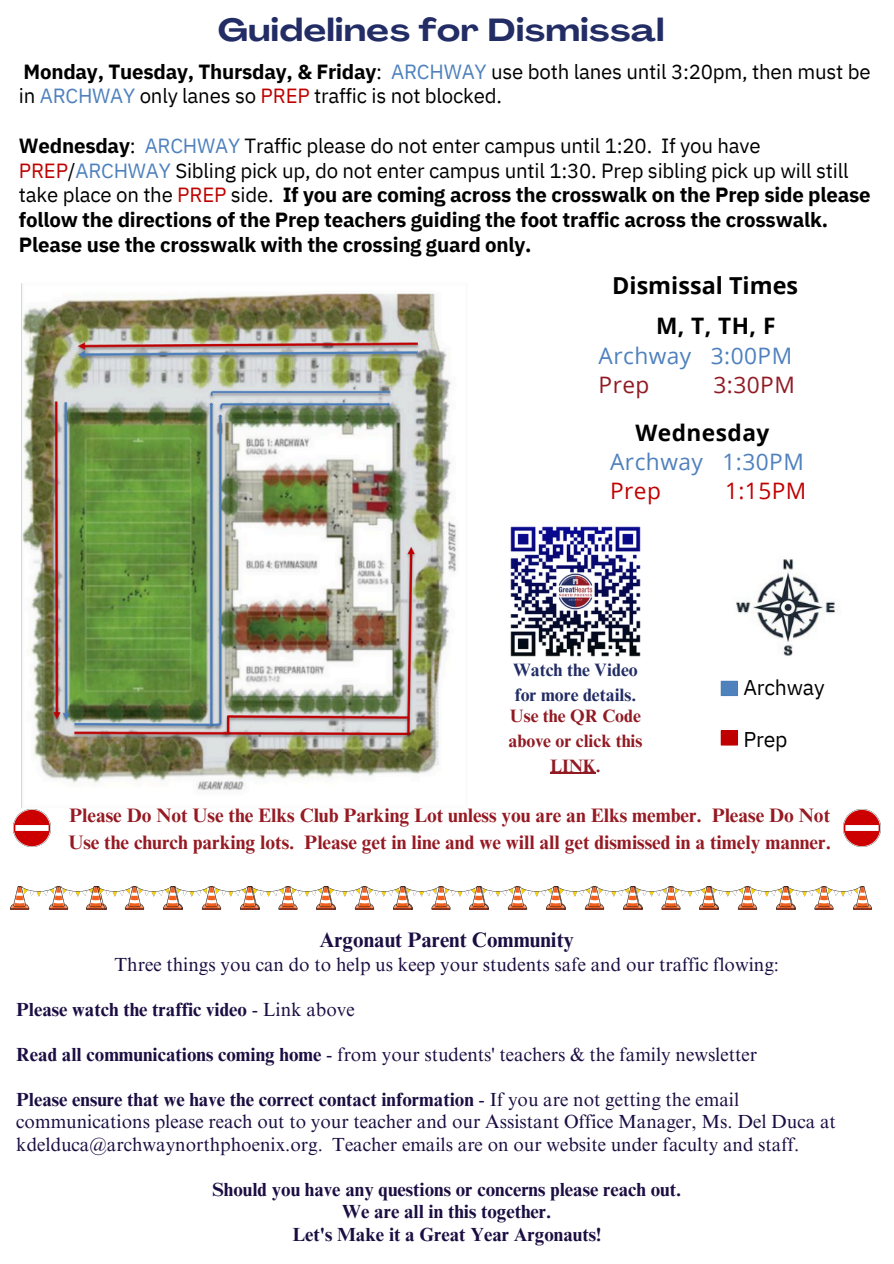
<style>
.page{position:relative;width:894px;height:1264px;background:#fff}
.page>*{position:absolute;margin:0;border:0;box-sizing:border-box;transform-origin:0 0}
.t1{font:700 expanded 31.5px "Agrandir";letter-spacing:.02em;color:#222c65}
.t2{font:700 23.4px "Open Sans";color:#000}
.t3{font:22.65px/29.2px "Open Sans";letter-spacing:.02em;color:#4f81bd}
.t4{font:22.65px "Open Sans";color:#911a23}
.t5{font:22.65px "Open Sans";color:#c00000}
.t6{font:21.3px "IBM Plex Sans";letter-spacing:-.01em;color:#000}
.t7{font:700 21px "Times NRMT Pro";color:#1c0e42}
.t8{font:700 20.4px/24.8px "IBM Plex Sans";letter-spacing:-.01em;color:#000}
.t9{font:20.4px/24.8px "IBM Plex Sans";letter-spacing:-.01em;color:#000}
.t10{font:700 19.5px/27px "Times NRMT Pro";color:#961a23}
.t11{font:19.05px/22.5px "Times NRMT Pro";color:#1c0e42}
.t12{font:700 19.05px/22.5px "Times NRMT Pro";color:#1c0e42;text-align:center}
.t13{font:700 17.85px/24.8px "Times NRMT Pro";color:#911a23;text-align:center}
.t14{font:700 17.85px/24.8px "Times NRMT Pro";color:#222c65}
.s1{font-weight:700}
.s2{color:#4f81bd}
.s3{color:#c00000}
.s4{font-weight:400}
.s5{font-weight:400;color:#4f81bd}
.s6{font-weight:400;color:#c00000}
.s7{font-weight:700;color:#000}
.s8{color:#911a23}
.s9{color:#fff}
</style>
<div class="page">
<img style="left:22px;top:293px;width:434px;height:498px">
<img style="left:11px;top:886px;width:76px;height:23px">
<img style="left:87px;top:886px;width:76px;height:23px">
<img style="left:163px;top:886px;width:77px;height:23px">
<img style="left:240px;top:886px;width:76px;height:23px">
<img style="left:316px;top:886px;width:77px;height:23px">
<img style="left:393px;top:886px;width:76px;height:23px">
<img style="left:469px;top:886px;width:77px;height:23px">
<img style="left:546px;top:886px;width:77px;height:23px">
<img style="left:623px;top:886px;width:76px;height:23px">
<img style="left:699px;top:886px;width:76px;height:23px">
<img style="left:775px;top:886px;width:96px;height:23px">
<img style="left:736px;top:559px;width:100px;height:129px">
<div style="left:721px;top:681px;width:16px;height:14px;background:#4f81bd"></div>
<div style="left:720px;top:680px;width:17px;height:16px;border:1px solid #4a7ebb"></div>
<div style="left:721px;top:730px;width:16px;height:15px;background:#c00000"></div>
<div style="left:720px;top:730px;width:17px;height:15px;border:1px solid #c00000"></div>
<img style="left:510px;top:526px;width:131px;height:131px">
<hr style="left:550px;top:772px;width:45px;height:1px;background:#911a23">
<img style="left:13px;top:809px;width:37px;height:37px">
<img style="left:843px;top:809px;width:36px;height:37px">
<p class="t1" style="left:218px;top:17px;width:448px">Guidelines for Dismissal</p>
<p class="t9" style="left:19px;top:59px;width:853px"><span class="s1">Monday, Tuesday, Thursday, &amp; Friday</span>: <span class="s2">ARCHWAY</span> use both lanes until 3:20pm, then must be in <span class="s2">ARCHWAY</span> only lanes so <span class="s3">PREP</span> traffic is not blocked.</p>
<p class="t8" style="left:19px;top:133px;width:853px">Wednesday<span class="s4">:</span> <span class="s5">ARCHWAY</span> <span class="s4">Traffic please do not enter campus until 1:20. If you have </span><span class="s6">PREP</span><span class="s4">/</span><span class="s5">ARCHWAY</span> <span class="s4">Sibling pick up, do not enter campus until 1:30. Prep sibling pick up will still take place on the</span> <span class="s6">PREP</span> <span class="s4">side.</span> If you are coming across the crosswalk on the Prep side please follow the directions of the Prep teachers guiding the foot traffic across the crosswalk.<br>Please use the crosswalk with the crossing guard only.</p>
<p class="t2" style="left:612px;top:269px;width:187px">Dismissal Times</p>
<p class="t3" style="left:598px;top:311px;width:195px;text-indent:57px"><span class="s7">M, T, TH, F<br></span>Archway 3:00PM<br><span class="s8">Prep</span></p>
<p class="t4" style="left:713px;top:368px;width:83px">3:30PM</p>
<p class="t3" style="left:610px;top:417px;width:195px;text-indent:25px"><span class="s7">Wednesday<br></span>Archway 1:30PM<br><span class="s3">Prep</span></p>
<p class="t5" style="left:724px;top:475px;width:83px">1:15PM</p>
<h4 class="t14" style="left:513px;top:659px;width:126px">Watch the Video for more details.</h4>
<p class="t13" style="left:508px;top:705px;width:135px">Use the QR Code above or click this<br>LINK.</p>
<p class="t6" style="left:743px;top:673px;width:83px">Archway</p>
<p class="t6" style="left:743px;top:725px;width:56px">Prep <span class="s9">.</span></p>
<h5 class="t10" style="left:68px;top:803px;width:764px">Please Do Not Use the Elks Club Parking Lot unless you are an Elks member. Please Do Not<br>Use the church parking lots. Please get in line and we will all get dismissed in a timely manner.</h5>
<p class="t7" style="left:319px;top:932px;width:256px">Argonaut Parent Community</p>
<p class="t11" style="left:115px;top:955px;width:665px">Three things you can do to help us keep your students safe and our traffic flowing:</p>
<p class="t12" style="left:16px;top:1000px;width:340px">Please watch the traffic video <span class="s4">- Link above</span></p>
<p class="t11" style="left:16px;top:1045px;width:742px"><span class="s1">Read all communications coming home</span> - from your students' teachers &amp; the family newsletter</p>
<p class="t11" style="left:16px;top:1090px;width:820px"><span class="s1">Please ensure that we have the correct contact information</span> - If you are not getting the email communications please reach out to your teacher and our Assistant Office Manager, Ms. Del Duca at kdelduca@archwaynorthphoenix.org. Teacher emails are on our website under faculty and staff.</p>
<p class="t12" style="left:212px;top:1180px;width:470px">Should you have any questions or concerns please reach out.<br>We are all in this together.<br>Let's Make it a Great Year Argonauts!</p>
</div>
